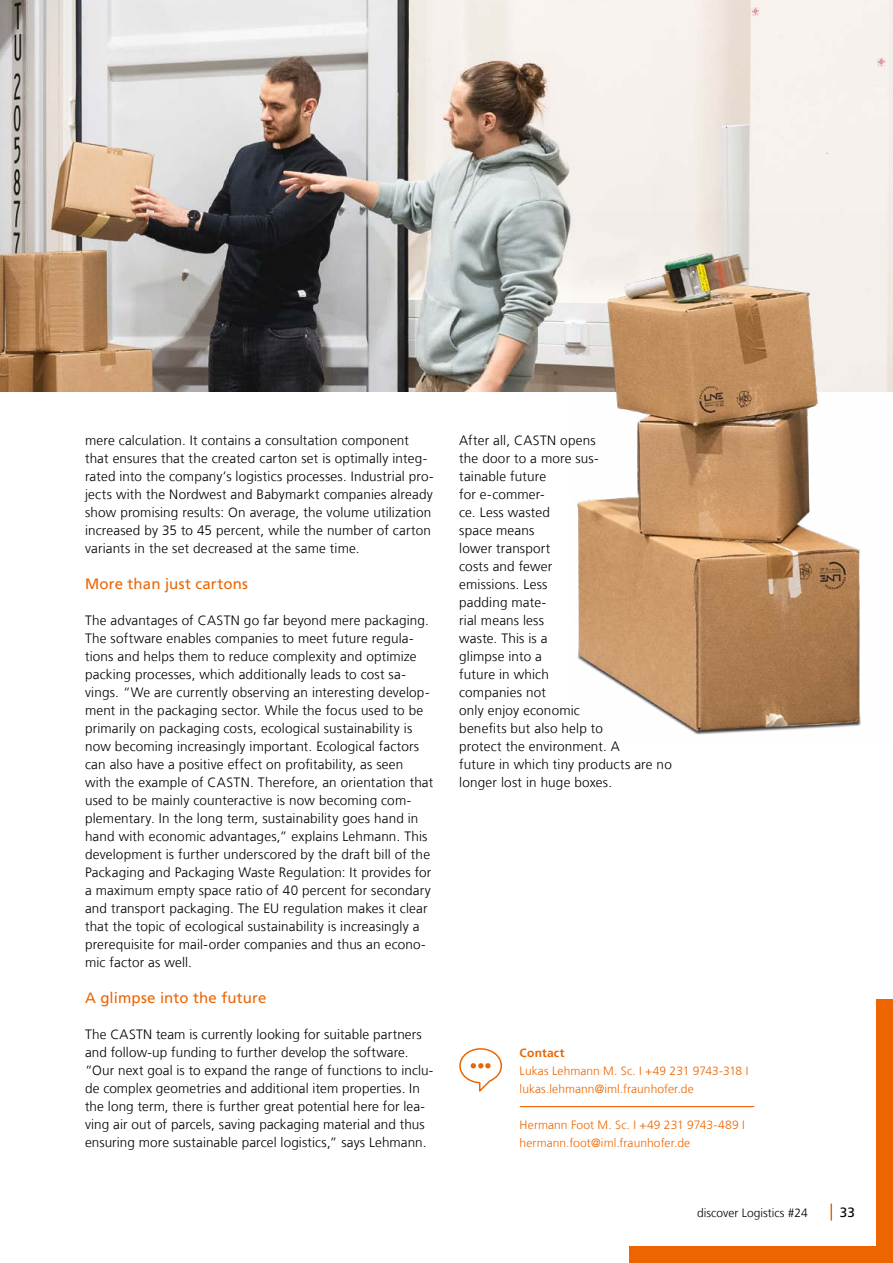
<style>
.page{position:relative;width:893px;height:1263px;background:#fff}
.page>*{position:absolute;margin:0;border:0;box-sizing:border-box;transform-origin:0 0}
.t1{font:15px "Frutiger LT Com";letter-spacing:.01em;color:#ec6500}
.t2{font:300 13.5px/18px "Frutiger LT Com";letter-spacing:.01em;color:#000}
.t3{font:13.5px "Frutiger LT Com";color:#000}
.t4{font:300 12px/18px "Frutiger LT Com";letter-spacing:.005em;color:#ec6500}
.t5{font:300 12px "Frutiger LT Com";color:#000}
.t6{font:700 12px "Frutiger LT Com";letter-spacing:.015em;color:#ec6500}
</style>
<div class="page">
<img style="left:0;top:0;width:893px;height:391px">
<img style="left:572px;top:213px;width:317px;height:522px">
<svg style="left:459px;top:1048px;width:44px;height:44px"></svg>
<hr style="left:520px;top:1106px;width:234px;height:1px;background:#ec6500">
<div style="left:876px;top:999px;width:17px;height:264px;background:#ec6500"></div>
<div style="left:629px;top:1246px;width:264px;height:17px;background:#ec6500"></div>
<svg style="left:830px;top:1203px;width:2px;height:17px"></svg>
<p class="t2" style="left:85px;top:431px;width:350px">mere calculation. It contains a consultation component that ensures that the created carton set is optimally integ&shy;rated into the company’s logistics processes. Industrial pro&shy;jects with the Nordwest and Babymarkt companies already show promising results: On average, the volume utilization increased by 35 to 45 percent, while the number of carton variants in the set decreased at the same time.</p>
<p class="t1" style="left:85px;top:575px;width:165px">More than just cartons</p>
<p class="t2" style="left:85px;top:611px;width:350px">The advantages of CASTN go far beyond mere packaging.<br>The software enables companies to meet future regula&shy;tions and helps them to reduce complexity and optimize packing processes, which additionally leads to cost sa&shy;vings. “We are currently observing an interesting develop&shy;ment in the packaging sector. While the focus used to be primarily on packaging costs, ecological sustainability is now becoming increasingly important. Ecological factors can also have a positive effect on profitability, as seen<br>with the example of CASTN. Therefore, an orientation that used to be mainly counteractive is now becoming com&shy;plementary. In the long term, sustainability goes hand in hand with economic advantages,” explains Lehmann. This development is further underscored by the draft bill of the Packaging and Packaging Waste Regulation: It provides for a maximum empty space ratio of 40 percent for secondary and transport packaging. The EU regulation makes it clear that the topic of ecological sustainability is increasingly a prerequisite for mail-order companies and thus an econo&shy;mic factor as well.</p>
<p class="t1" style="left:85px;top:989px;width:183px">A glimpse into the future</p>
<p class="t2" style="left:85px;top:1025px;width:350px">The CASTN team is currently looking for suitable partners and follow-up funding to further develop the software. “Our next goal is to expand the range of functions to inclu&shy;de complex geometries and additional item properties. In the long term, there is further great potential here for lea&shy;ving air out of parcels, saving packaging material and thus ensuring more sustainable parcel logistics,” says Lehmann.</p>
<p class="t2" style="left:459px;top:431px;width:214px">After all, CASTN opens<br>the door to a more sus-<br>tainable future<br>for e-commer-<br>ce. Less wasted<br>space means<br>lower transport<br>costs and fewer<br>emissions. Less<br>padding mate-<br>rial means less<br>waste. This is a<br>glimpse into a<br>future in which<br>companies not<br>only enjoy economic<br>benefits but also help to<br>protect the environment. A<br>future in which tiny products are no longer lost in huge boxes.</p>
<p class="t6" style="left:520px;top:1046px;width:46px">Contact</p>
<p class="t4" style="left:520px;top:1062px;width:230px">Lukas Lehmann M. Sc. I +49 231 9743-318 I lukas.lehmann@iml.fraunhofer.de</p>
<p class="t4" style="left:520px;top:1116px;width:227px">Hermann Foot M. Sc. I +49 231 9743-489 I hermann.foot@iml.fraunhofer.de</p>
<p class="t5" style="left:697px;top:1205px;width:112px">discover Logistics #24</p>
<p class="t3" style="left:840px;top:1204px;width:17px">33</p>
</div>
